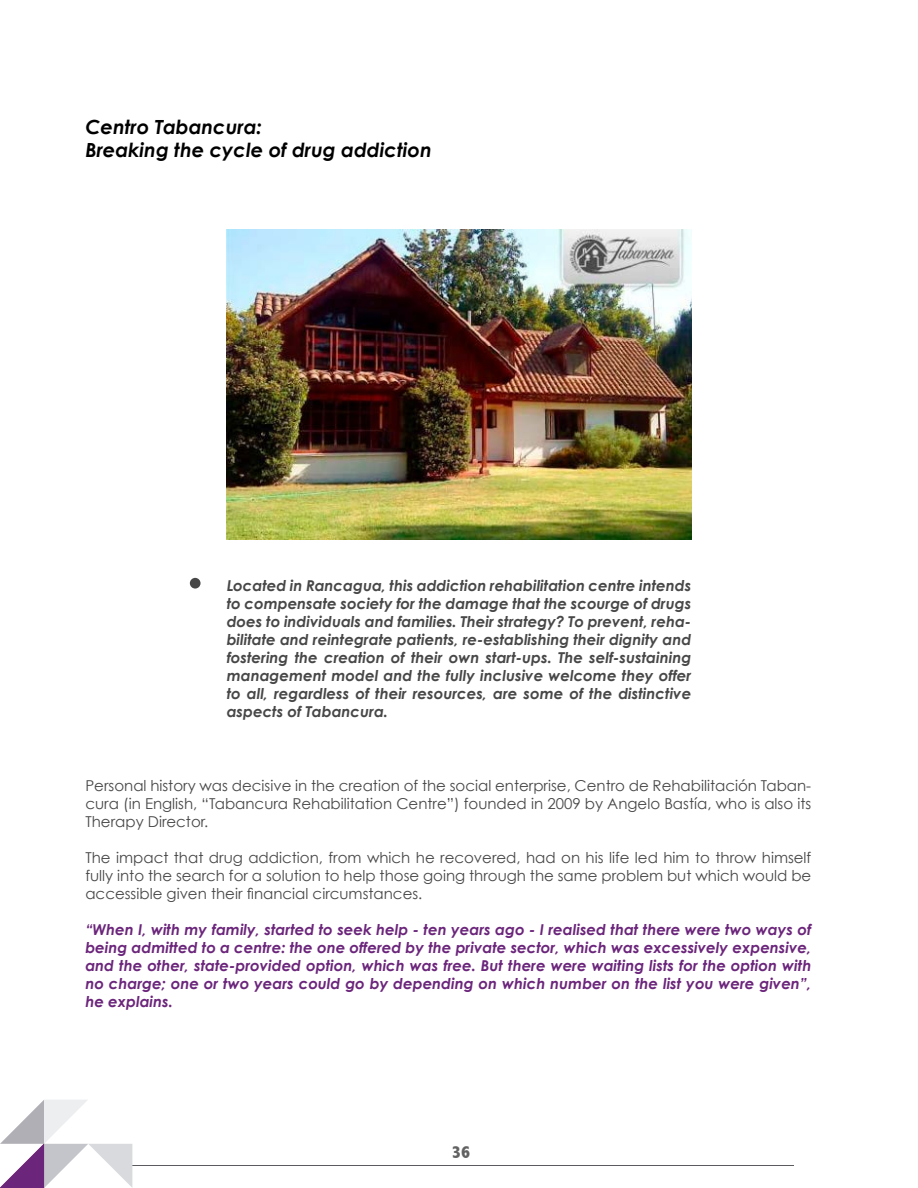
<style>
.page{position:relative;width:918px;height:1188px;background:#fff}
.page>*{position:absolute;margin:0;border:0;box-sizing:border-box;transform-origin:0 0}
.t1{font:italic 700 19.5px/23.4px "Century Gothic";color:#000}
.t2{font:800 condensed 18px "Abadi";color:#626262}
.t3{font:italic 700 15px/18px "Century Gothic";color:#474747;text-align:justify}
.t4{font:15px/18px "Century Gothic";color:#474747;text-align:justify}
.t5{font:italic 700 15px/18px "Century Gothic";color:#6b257b;text-align:justify}
</style>
<div class="page">
<hr style="left:125px;top:1165px;width:668px;height:1px;background:#5b5b5f">
<svg style="left:0;top:1100px;width:132px;height:88px"></svg>
<img style="left:227px;top:230px;width:464px;height:310px">
<div style="left:190px;top:578px;width:11px;height:11px;background:#474747;border-radius:50%"></div>
<h1 class="t1" style="left:85px;top:115px;width:348px">Centro Tabancura:<br>Breaking the cycle of drug addiction</h1>
<p class="t3" style="left:227px;top:576px;width:466px">Located in Rancagua, this addiction rehabilitation centre intends to compensate society for the damage that the scourge of drugs does to individuals and families. Their strategy? To prevent, reha&shy;bilitate and reintegrate patients, re-establishing their dignity and fostering the creation of their own start-ups. The self-sustaining management model and the fully inclusive welcome they offer to all, regardless of their resources, are some of the distinctive aspects of Tabancura.</p>
<p class="t4" style="left:85px;top:777px;width:727px">Personal history was decisive in the creation of the social enterprise, Centro de Rehabilitación Taban&shy;cura (in English, “Tabancura Rehabilitation Centre”) founded in 2009 by Angelo Bastía, who is also its Therapy Director.</p>
<p class="t4" style="left:85px;top:849px;width:727px">The impact that drug addiction, from which he recovered, had on his life led him to throw himself fully into the search for a solution to help those going through the same problem but which would be accessible given their financial circumstances.</p>
<p class="t5" style="left:85px;top:921px;width:727px">“When I, with my family, started to seek help - ten years ago - I realised that there were two ways of being admitted to a centre: the one offered by the private sector, which was excessively expensive, and the other, state-provided option, which was free. But there were waiting lists for the option with no charge; one or two years could go by depending on which number on the list you were given”, he explains.</p>
<p class="t2" style="left:452px;top:1141px;width:20px">36</p>
</div>
